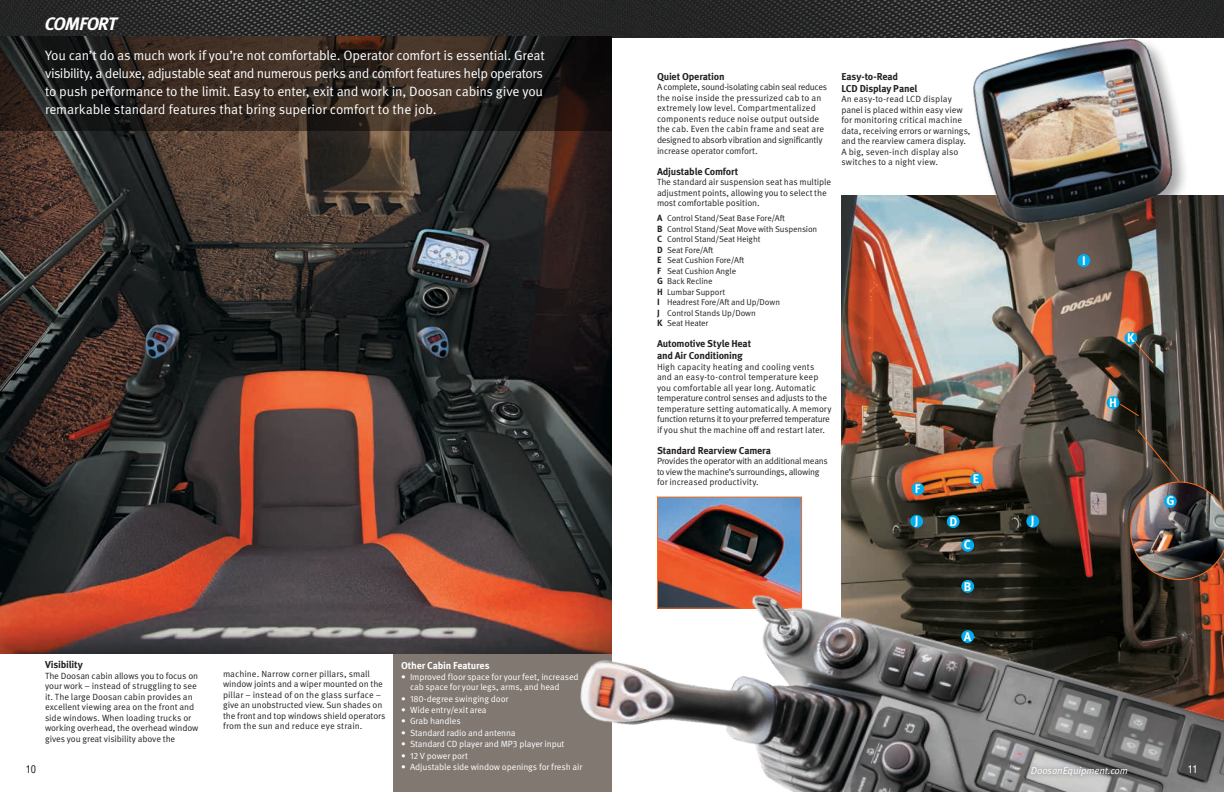
<style>
.page{position:relative;width:1224px;height:792px;background:#fff}
.page>*{position:absolute;margin:0;border:0;box-sizing:border-box;transform-origin:0 0}
.t1{font:italic 700 18px "Meta Plus";letter-spacing:-.055em;color:#fff}
.t2{font:13.5px/18px "Meta OT Norm";letter-spacing:-.02em;color:#fff}
.t3{font:700 12.5px "Meta OT";color:#fff}
.t4{font:condensed 10.5px "Helvetica LT Pro";color:#231f20}
.t5{font:condensed 10.5px "Helvetica LT Pro";color:#fff}
.t6{font:700 10px/12px "Meta OT";letter-spacing:-.02em;color:#231f20}
.t7{font:10px "Meta OT Norm Ita";letter-spacing:-.015em;color:#fff}
.t8{font:700 10px "Meta OT";letter-spacing:-.02em;color:#fff}
.t9{font:9px/10.5px "Meta OT Norm";letter-spacing:-.005em;color:#231f20}
.t10{font:9px/10.5px "Meta OT Norm";letter-spacing:-.015em;color:#fff}
.t11{font:9px/10.5px "Meta OT Norm";letter-spacing:-.03em;color:#231f20}
.t12{font:8.5px/10.5px "Meta OT Norm";letter-spacing:-.015em;color:#231f20}
.s1{font-family:"Meta OT";font-weight:700;font-size:9px}
</style>
<div class="page">
<img style="left:0;top:0;width:612px;height:37px">
<svg style="left:612px;top:0;width:612px;height:37px;background:#282929"></svg>
<div style="left:393px;top:653px;width:219px;height:139px;background:#817872"></div>
<img style="left:0;top:131px;width:612px;height:522px">
<svg style="left:0;top:37px;width:612px;height:94px;background:#2d241e"></svg>
<img style="left:659px;top:499px;width:141px;height:32px">
<div style="left:657px;top:497px;width:145px;height:112px;border:1px solid #f36c21"></div>
<img style="left:841px;top:196px;width:383px;height:335px">
<img style="left:554px;top:531px;width:670px;height:261px">
<img style="left:937px;top:1px;width:287px;height:270px">
<div style="left:961px;top:630px;width:13px;height:13px;background:#00aeef;border-radius:50%"></div>
<div style="left:1077px;top:254px;width:13px;height:13px;background:#00aeef;border-radius:50%"></div>
<div style="left:1107px;top:396px;width:12px;height:13px;background:#00aeef;border-radius:50%"></div>
<div style="left:911px;top:483px;width:13px;height:12px;background:#00aeef;border-radius:50%"></div>
<div style="left:1124px;top:332px;width:13px;height:13px;background:#00aeef;border-radius:50%"></div>
<div style="left:970px;top:472px;width:13px;height:13px;background:#00aeef;border-radius:50%"></div>
<div style="left:961px;top:580px;width:13px;height:13px;background:#00aeef;border-radius:50%"></div>
<div style="left:961px;top:539px;width:13px;height:13px;background:#00aeef;border-radius:50%"></div>
<div style="left:947px;top:515px;width:13px;height:13px;background:#00aeef;border-radius:50%"></div>
<div style="left:910px;top:515px;width:13px;height:13px;background:#00aeef;border-radius:50%"></div>
<div style="left:1026px;top:515px;width:13px;height:13px;background:#00aeef;border-radius:50%"></div>
<svg style="left:1119px;top:403px;width:21px;height:14px"></svg>
<svg style="left:1133px;top:340px;width:22px;height:24px"></svg>
<img style="left:1130px;top:428px;width:94px;height:152px">
<div style="left:1026px;top:762px;width:106px;height:19px;background:#231f20;opacity:.6"></div>
<h1 class="t1" style="left:45px;top:13px;width:74px">COMFORT</h1>
<p class="t2" style="left:45px;top:47px;width:501px">You can’t do as much work if you’re not comfortable. Operator comfort is essential. Great visibility, a deluxe, adjustable seat and numerous perks and comfort features help operators to push performance to the limit. Easy to enter, exit and work in, Doosan cabins give you remarkable standard features that bring superior comfort to the job.</p>
<p class="t6" style="left:657px;top:71px;width:69px">Quiet Operation</p>
<p class="t9" style="left:657px;top:82px;width:172px">A complete, sound-isolating cabin seal reduces the noise inside the pressurized cab to an extremely low level. Compartmentalized components reduce noise output outside the cab. Even the cabin frame and seat are designed to absorb vibration and significantly increase operator comfort.</p>
<p class="t6" style="left:657px;top:166px;width:83px">Adjustable Comfort</p>
<p class="t9" style="left:657px;top:177px;width:176px">The standard air suspension seat has multiple adjustment points, allowing you to select the most comfortable position.</p>
<p class="t12" style="left:657px;top:213px;width:162px"><span class="s1">A</span> Control Stand/Seat Base Fore/Aft<br><span class="s1">B</span> Control Stand/Seat Move with Suspension<br><span class="s1">C</span> Control Stand/Seat Height<br><span class="s1">D</span> Seat Fore/Aft<br><span class="s1">E</span> Seat Cushion Fore/Aft<br><span class="s1">F</span> Seat Cushion Angle<br><span class="s1">G</span> Back Recline<br><span class="s1">H</span> Lumbar Support<br><span class="s1">I</span> Headrest Fore/Aft and Up/Down<br><span class="s1">J</span> Control Stands Up/Down<br><span class="s1">K</span> Seat Heater</p>
<p class="t6" style="left:657px;top:338px;width:96px">Automotive Style Heat and Air Conditioning</p>
<p class="t9" style="left:657px;top:362px;width:176px">High capacity heating and cooling vents and an easy-to-control temperature keep you comfortable all year long. Automatic temperature control senses and adjusts to the temperature setting automatically. A memory function returns it to your preferred temperature if you shut the machine off and restart later.</p>
<p class="t6" style="left:657px;top:445px;width:116px">Standard Rearview Camera</p>
<p class="t11" style="left:657px;top:456px;width:172px">Provides the operator with an additional means to view the machine’s surroundings, allowing for increased productivity.</p>
<p class="t6" style="left:841px;top:70px;width:77px">Easy-to-Read<br>LCD Display Panel</p>
<p class="t9" style="left:841px;top:94px;width:131px">An easy-to-read LCD display panel is placed within easy view for monitoring critical machine data, receiving errors or warnings, and the rearview camera display.<br>A big, seven-inch display also switches to a night view.</p>
<h3 class="t3" style="left:915px;top:482px;width:7px">F</h3>
<h3 class="t3" style="left:973px;top:471px;width:8px">E</h3>
<h3 class="t3" style="left:915px;top:513px;width:5px">J</h3>
<h3 class="t3" style="left:949px;top:514px;width:9px">D</h3>
<h3 class="t3" style="left:1031px;top:513px;width:5px">J</h3>
<h3 class="t3" style="left:964px;top:538px;width:9px">C</h3>
<h3 class="t3" style="left:964px;top:579px;width:9px">B</h3>
<h3 class="t3" style="left:964px;top:629px;width:9px">A</h3>
<h3 class="t3" style="left:1082px;top:253px;width:5px">I</h3>
<h3 class="t3" style="left:1127px;top:330px;width:9px">K</h3>
<h3 class="t3" style="left:1109px;top:395px;width:9px">H</h3>
<h3 class="t3" style="left:1167px;top:494px;width:10px">G</h3>
<p class="t6" style="left:45px;top:659px;width:39px">Visibility</p>
<p class="t9" style="left:45px;top:670px;width:155px">The Doosan cabin allows you to focus on your work – instead of struggling to see it. The large Doosan cabin provides an excellent viewing area on the front and side windows. When loading trucks or working overhead, the overhead window gives you great visibility above the</p>
<p class="t9" style="left:223px;top:669px;width:164px">machine. Narrow corner pillars, small window joints and a wiper mounted on the pillar – instead of on the glass surface – give an unobstructed view. Sun shades on the front and top windows shield operators from the sun and reduce eye strain.</p>
<p class="t8" style="left:401px;top:660px;width:90px">Other Cabin Features</p>
<p class="t10" style="left:410px;top:672px;width:170px;text-indent:-9px">• Improved floor space for your feet, increased cab space for your legs, arms, and head</p>
<p class="t10" style="left:401px;top:694px;width:109px">• 180-degree swinging door</p>
<p class="t10" style="left:401px;top:705px;width:87px">• Wide entry/exit area</p>
<p class="t10" style="left:401px;top:716px;width:61px">• Grab handles</p>
<p class="t10" style="left:401px;top:728px;width:116px">• Standard radio and antenna</p>
<p class="t10" style="left:401px;top:739px;width:165px">• Standard CD player and MP3 player input</p>
<p class="t10" style="left:401px;top:751px;width:69px">• 12 V power port</p>
<p class="t10" style="left:401px;top:762px;width:183px">• Adjustable side window openings for fresh air</p>
<p class="t4" style="left:26px;top:762px;width:12px">10</p>
<p class="t7" style="left:1031px;top:765px;width:99px">DoosanEquipment.com</p>
<p class="t5" style="left:1188px;top:762px;width:11px">11</p>
</div>
